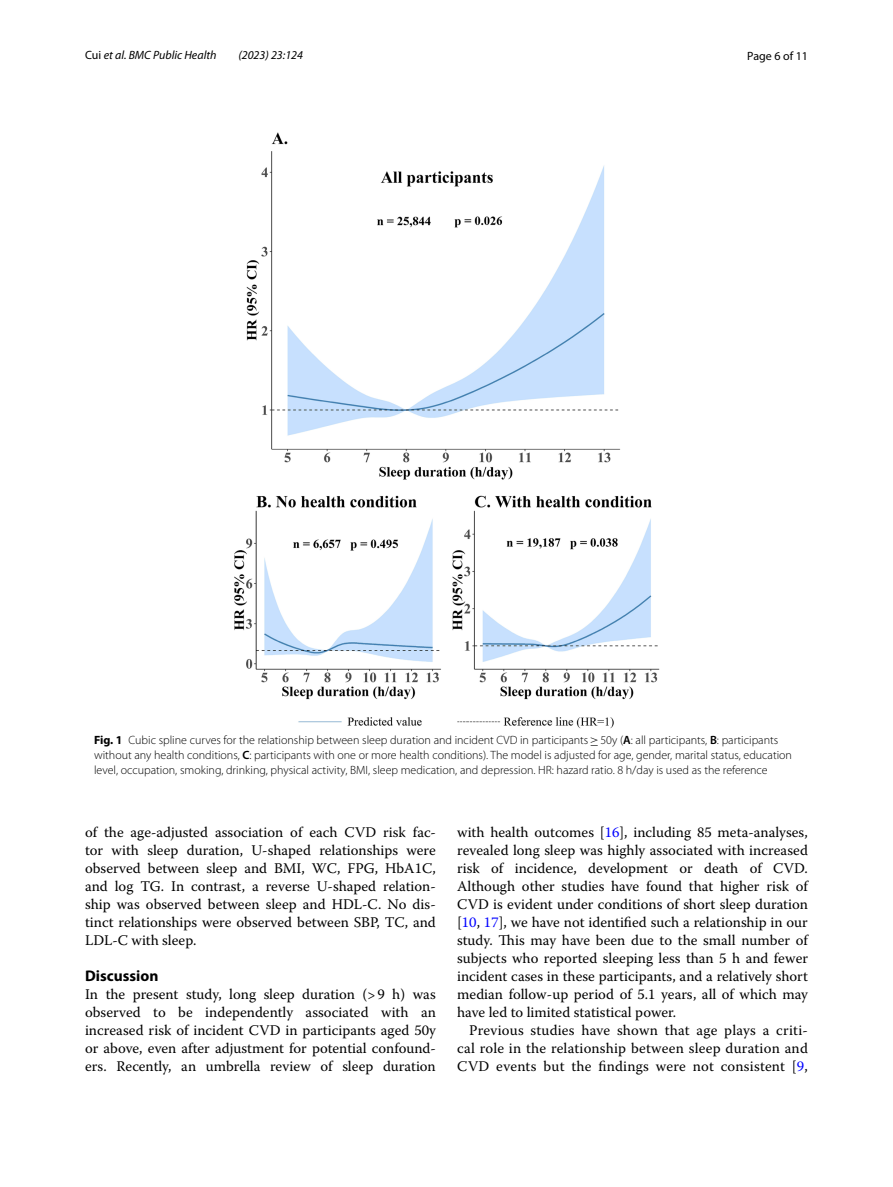
<style>
.page{position:relative;width:893px;height:1187px;background:#fff}
.page>*{position:absolute;margin:0;border:0;box-sizing:border-box;transform-origin:0 0}
.t1{font:700 15.45px "Myriad Pro";color:#000}
.t2{font:14.7px/18px "Warnock Pro";color:#000;text-align:justify}
.t3{font:300 12px/15px "Myriad Pro";color:#000}
.t4{font:italic 12px "Myriad Pro";color:#000}
.t5{font:12px "Myriad Pro";color:#000}
.s1{font-style:normal}
.s2{font-weight:700}
.s3{font-family:"MTSY";font-weight:400}
.s4{font-weight:600}
.s5{color:#00f}
</style>
<div class="page">
<img style="left:234px;top:133px;width:425px;height:595px">
<p class="t4" style="left:85px;top:48px;width:133px"><span class="s1">Cui</span> et al. BMC Public Health</p>
<p class="t4" style="left:238px;top:48px;width:66px">(2023) 23:124</p>
<p class="t5" style="left:747px;top:48px;width:62px">Page 6 of 11</p>
<p class="t3" style="left:94px;top:732px;width:699px"><span class="s2">Fig. 1</span> Cubic spline curves for the relationship between sleep duration and incident CVD in participants<span class="s3">≥</span>50y (<span class="s4">A</span>: all participants, <span class="s4">B</span>: participants without any health conditions, <span class="s4">C</span>: participants with one or more health conditions). The model is adjusted for age, gender, marital status, education level, occupation, smoking, drinking, physical activity, BMI, sleep medication, and depression. HR: hazard ratio. 8 h/day is used as the reference</p>
<p class="t2" style="left:85px;top:822px;width:352px">of the age-adjusted association of each CVD risk fac&shy;tor with sleep duration, U-shaped relationships were observed between sleep and BMI, WC, FPG, HbA1C, and log TG. In contrast, a reverse U-shaped relation&shy;ship was observed between sleep and HDL-C. No dis&shy;tinct relationships were observed between SBP, TC, and LDL-C with sleep.</p>
<p class="t1" style="left:85px;top:965px;width:75px">Discussion</p>
<p class="t2" style="left:85px;top:984px;width:352px">In the present study, long sleep duration (&gt;9 h) was observed to be independently associated with an increased risk of incident CVD in participants aged 50y or above, even after adjustment for potential confound&shy;ers. Recently, an umbrella review of sleep duration</p>
<p class="t2" style="left:457px;top:822px;width:352px">with health outcomes [<span class="s5">16</span>], including 85 meta-analyses, revealed long sleep was highly associated with increased risk of incidence, development or death of CVD.<br>Although other studies have found that higher risk of CVD is evident under conditions of short sleep duration [<span class="s5">10</span>, <span class="s5">17</span>], we have not identified such a relationship in our study. This may have been due to the small number of subjects who reported sleeping less than 5 h and fewer incident cases in these participants, and a relatively short median follow-up period of 5.1 years, all of which may have led to limited statistical power.</p>
<p class="t2" style="left:457px;top:1020px;width:352px;text-indent:12px">Previous studies have shown that age plays a criti&shy;cal role in the relationship between sleep duration and CVD events but the findings were not consistent [<span class="s5">9</span>,</p>
</div>
